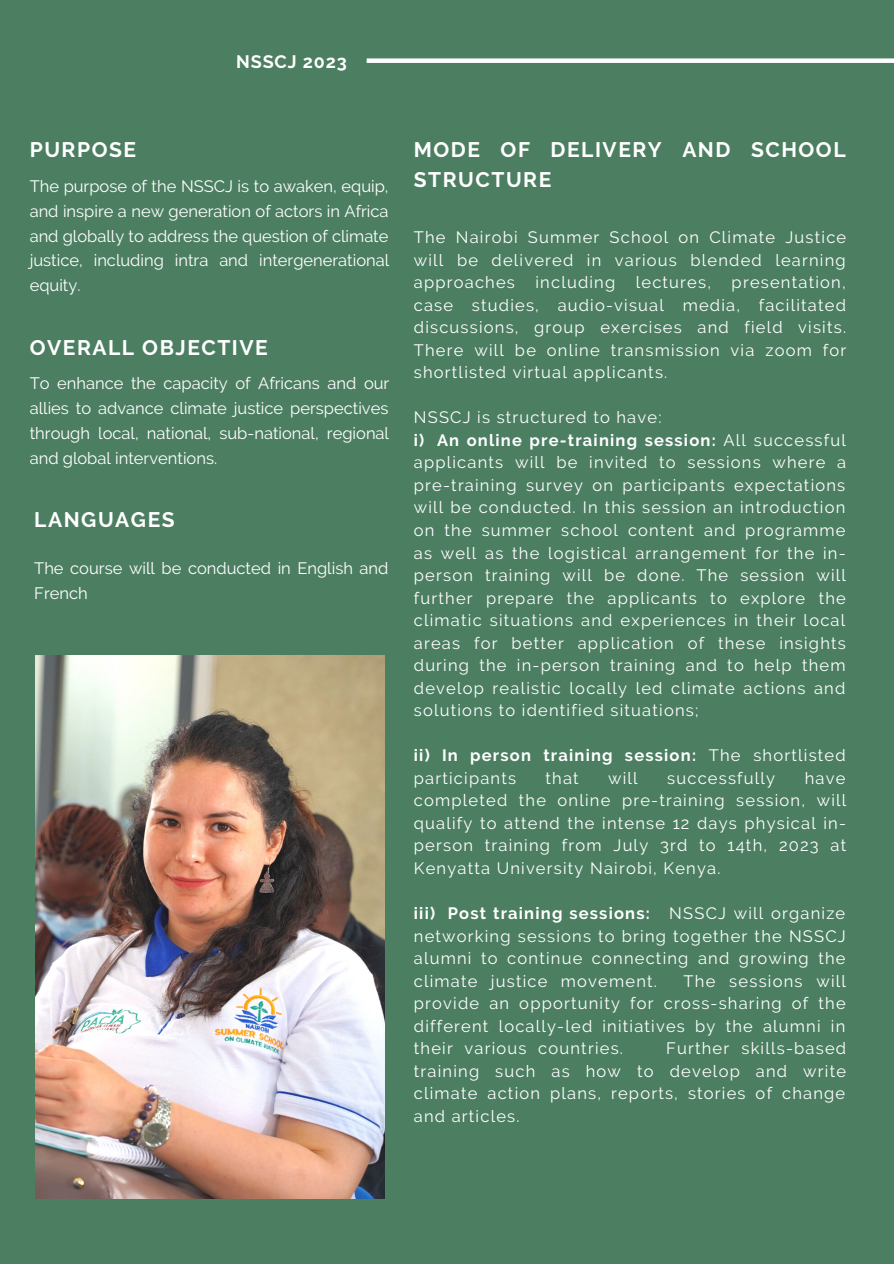
<style>
.page{position:relative;width:894px;height:1264px;background:#fff}
.page>*{position:absolute;margin:0;border:0;box-sizing:border-box;transform-origin:0 0}
.t1{font:700 21px/29.2px "Raleway";letter-spacing:.07em;color:#fff}
.t2{font:700 18px "Raleway";letter-spacing:.05em;color:#fff}
.t3{font:16.5px/22.5px "Raleway";letter-spacing:.07em;color:#fff;text-align:justify}
.t4{font:700 16.5px/22.5px "Raleway";letter-spacing:.07em;color:#fff}
.t5{font:16.5px/24.8px "Raleway";color:#fff}
.s1{font-weight:700}
.s2{font-weight:400}
</style>
<div class="page">
<div style="left:0;top:0;width:893px;height:1263px;background:#4c7e62"></div>
<div style="left:366px;top:58px;width:527px;height:5px;background:#fff"></div>
<img style="left:35px;top:656px;width:349px;height:542px">
<p class="t2" style="left:236px;top:51px;width:112px">NSSCJ 2023</p>
<p class="t1" style="left:30px;top:135px;width:108px">PURPOSE</p>
<p class="t3" style="left:30px;top:174px;width:361px;line-height:24.8px">The purpose of the NSSCJ is to awaken, equip, and inspire a new generation of actors in Africa and globally to address the question of climate justice, including intra and intergenerational equity.</p>
<p class="t1" style="left:30px;top:333px;width:239px">OVERALL OBJECTIVE</p>
<p class="t3" style="left:30px;top:371px;width:361px;line-height:24.8px">To enhance the capacity of Africans and our allies to advance climate justice perspectives through local, national, sub-national, regional and global interventions.</p>
<p class="t1" style="left:34px;top:505px;width:142px">LANGUAGES</p>
<p class="t5" style="left:34px;top:556px;width:355px">The course will be conducted in English and<br>French</p>
<p class="t1" style="left:414px;top:135px;width:433px">MODE OF DELIVERY AND SCHOOL<br>STRUCTURE</p>
<p class="t3" style="left:414px;top:226px;width:434px">The Nairobi Summer School on Climate Justice will be delivered in various blended learning approaches including lectures, presentation, case studies, audio-visual media, facilitated discussions, group exercises and field visits.<br>There will be online transmission via zoom for shortlisted virtual applicants.</p>
<p class="t3" style="left:414px;top:406px;width:433px;text-align:left">NSSCJ is structured to have:<br><span class="s1">i) An online pre-training session:</span> All successful applicants will be invited to sessions where a pre-training survey on participants expectations will be conducted. In this session an introduction on the summer school content and programme as well as the logistical arrangement for the in&shy;person training will be done. The session will further prepare the applicants to explore the climatic situations and experiences in their local areas for better application of these insights during the in-person training and to help them develop realistic locally led climate actions and solutions to identified situations;</p>
<p class="t4" style="left:414px;top:744px;width:433px">ii) In person training session: <span class="s2">The shortlisted participants</span></p>
<p class="t3" style="left:545px;top:766px;width:35px">that</p>
<p class="t3" style="left:608px;top:766px;width:31px">will</p>
<p class="t3" style="left:667px;top:766px;width:109px">successfully</p>
<p class="t3" style="left:414px;top:766px;width:434px;text-indent:390px">have completed the online pre-training session, will qualify to attend the intense 12 days physical in&shy;person training from July 3rd to 14th, 2023 at Kenyatta University Nairobi, Kenya.</p>
<p class="t3" style="left:414px;top:901px;width:433px"><span class="s1">iii) Post training sessions:</span> NSSCJ will organize networking sessions to bring together the NSSCJ alumni to continue connecting and growing the climate justice movement.</p>
<p class="t3" style="left:414px;top:969px;width:433px;text-indent:270px">The sessions will provide an opportunity for cross-sharing of the different locally-led initiatives by the alumni in their various countries.</p>
<p class="t3" style="left:414px;top:1037px;width:433px;text-indent:252px">Further skills-based training such as how to develop and write climate action plans, reports, stories of change and articles.</p>
</div>
